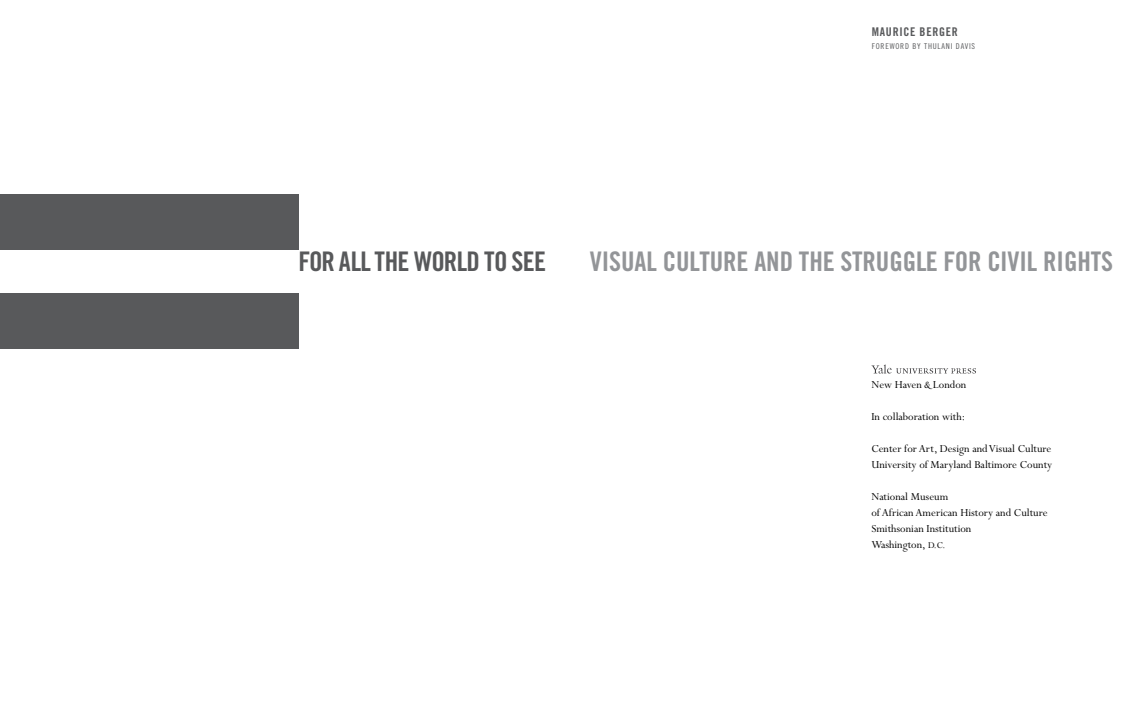
<style>
.page{position:relative;width:1144px;height:712px;background:#fff}
.page>*{position:absolute;margin:0;border:0;box-sizing:border-box;transform-origin:0 0}
.t1{font:27px "Trade Gothic Bold Cond Twenty";letter-spacing:-.005em;color:#939598}
.t2{font:27px "Trade Gothic Bold Cond Twenty";letter-spacing:-.025em;color:#58595b}
.t3{font:12px/16px "Perpetua";color:#000}
.t4{font:12px "Trade Gothic Bold Cond Twenty";letter-spacing:.06em;color:#58595b}
.t5{font:8px "Trade Gothic Cond Eighteen";letter-spacing:.1em;color:#58595b}
.s1{font-style:italic}
.s2{font-size:10px}
</style>
<div class="page">
<div style="left:0;top:195px;width:298px;height:55px;background:#58595b"></div>
<div style="left:0;top:293px;width:298px;height:55px;background:#58595b"></div>
<svg style="left:871px;top:364px;width:105px;height:10px"></svg>
<p class="t4" style="left:872px;top:25px;width:88px">MAURICE BERGER</p>
<p class="t5" style="left:872px;top:41px;width:105px">FOREWORD BY THULANI DAVIS</p>
<h1 class="t2" style="left:298px;top:245px;width:249px">FOR ALL THE WORLD TO SEE</h1>
<h1 class="t1" style="left:590px;top:245px;width:525px">VISUAL CULTURE AND THE STRUGGLE FOR CIVIL RIGHTS</h1>
<p class="t3" style="left:871px;top:376px;width:96px">New Haven <span class="s1">&amp;</span> London</p>
<p class="t3" style="left:871px;top:408px;width:95px">In collaboration with:</p>
<p class="t3" style="left:871px;top:440px;width:182px">Center for Art, Design and Visual Culture<br>University of Maryland Baltimore County</p>
<p class="t3" style="left:871px;top:488px;width:178px">National Museum<br>of African American History and Culture<br>Smithsonian Institution<br>Washington, <span class="s2">D.C.</span></p>
</div>
